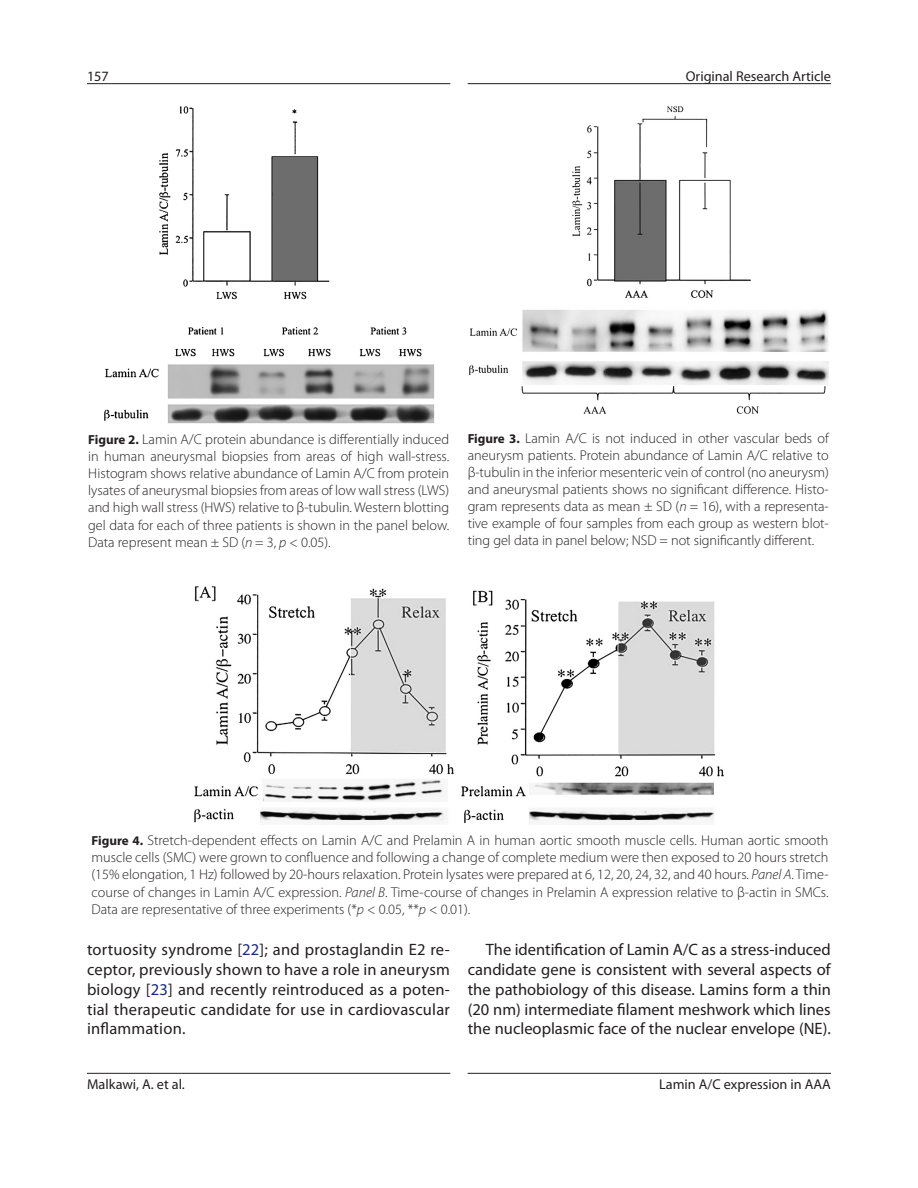
<style>
.page{position:relative;width:918px;height:1188px;background:#fff}
.page>*{position:absolute;margin:0;border:0;box-sizing:border-box;transform-origin:0 0}
.Paragraph{font:16.5px/19.8px "Myriad Pro";color:#231f20;text-align:justify}
.Figure_text_-_above{font:300 14.25px/17.1px "Myriad Pro";color:#231f20;text-align:justify}
.t1{font:14.25px "Myriad Pro";color:#231f20}
.s1{font-weight:700;font-size:13.2px}
.s2{font-style:italic}
.s3{color:#162b82}
</style>
<div class="page">
<hr style="left:87px;top:1073px;width:363px;height:1px;background:#231f20">
<hr style="left:468px;top:1073px;width:363px;height:1px;background:#231f20">
<hr style="left:87px;top:83px;width:363px;height:1px;background:#231f20">
<hr style="left:468px;top:83px;width:363px;height:1px;background:#231f20">
<img style="left:469px;top:106px;width:360px;height:308px">
<img style="left:104px;top:106px;width:330px;height:318px">
<img style="left:194px;top:586px;width:529px;height:238px">
<p class="t1" style="left:87px;top:67px;width:23px">157</p>
<p class="t1" style="left:686px;top:67px;width:147px">Original Research Article</p>
<p class="Figure_text_-_above" style="left:88px;top:431px;width:363px"><span class="s1">Figure 2.</span> Lamin A/C protein abundance is differentially induced in human aneurysmal biopsies from areas of high wall-stress.<br>Histogram shows relative abundance of Lamin A/C from protein lysates of aneurysmal biopsies from areas of low wall stress (LWS) and high wall stress (HWS) relative to β-tubulin. Western blotting gel data for each of three patients is shown in the panel below.<br>Data represent mean ± SD (<span class="s2">n</span> = 3, <span class="s2">p</span> &lt; 0.05).</p>
<p class="Figure_text_-_above" style="left:468px;top:429px;width:363px"><span class="s1">Figure 3.</span> Lamin A/C is not induced in other vascular beds of aneurysm patients. Protein abundance of Lamin A/C relative to β-tubulin in the inferior mesenteric vein of control (no aneurysm) and aneurysmal patients shows no significant difference. Histo&shy;gram represents data as mean ± SD (<span class="s2">n</span> = 16), with a representa&shy;tive example of four samples from each group as western blot&shy;ting gel data in panel below; NSD = not significantly different.</p>
<p class="Figure_text_-_above" style="left:92px;top:832px;width:739px"><span class="s1">Figure 4.</span> Stretch-dependent effects on Lamin A/C and Prelamin A in human aortic smooth muscle cells. Human aortic smooth muscle cells (SMC) were grown to confluence and following a change of complete medium were then exposed to 20 hours stretch (15% elongation, 1 Hz) followed by 20-hours relaxation. Protein lysates were prepared at 6, 12, 20, 24, 32, and 40 hours. <span class="s2">Panel A</span>. Time&shy;course of changes in Lamin A/C expression. <span class="s2">Panel B</span>. Time-course of changes in Prelamin A expression relative to β-actin in SMCs.<br>Data are representative of three experiments (*<span class="s2">p</span> &lt; 0.05, **<span class="s2">p</span> &lt; 0.01).</p>
<p class="Paragraph" style="left:87px;top:939px;width:365px">tortuosity syndrome [<span class="s3">22</span>]; and prostaglandin E2 re&shy;ceptor, previously shown to have a role in aneurysm biology [<span class="s3">23</span>] and recently reintroduced as a poten&shy;tial therapeutic candidate for use in cardiovascular inflammation.</p>
<p class="Paragraph" style="left:468px;top:939px;width:365px;text-indent:18px">The identification of Lamin A/C as a stress-induced candidate gene is consistent with several aspects of the pathobiology of this disease. Lamins form a thin (20 nm) intermediate filament meshwork which lines the nucleoplasmic face of the nuclear envelope (NE).</p>
<p class="t1" style="left:87px;top:1075px;width:99px">Malkawi, A. et al.</p>
<p class="t1" style="left:659px;top:1075px;width:173px">Lamin A/C expression in AAA</p>
</div>
